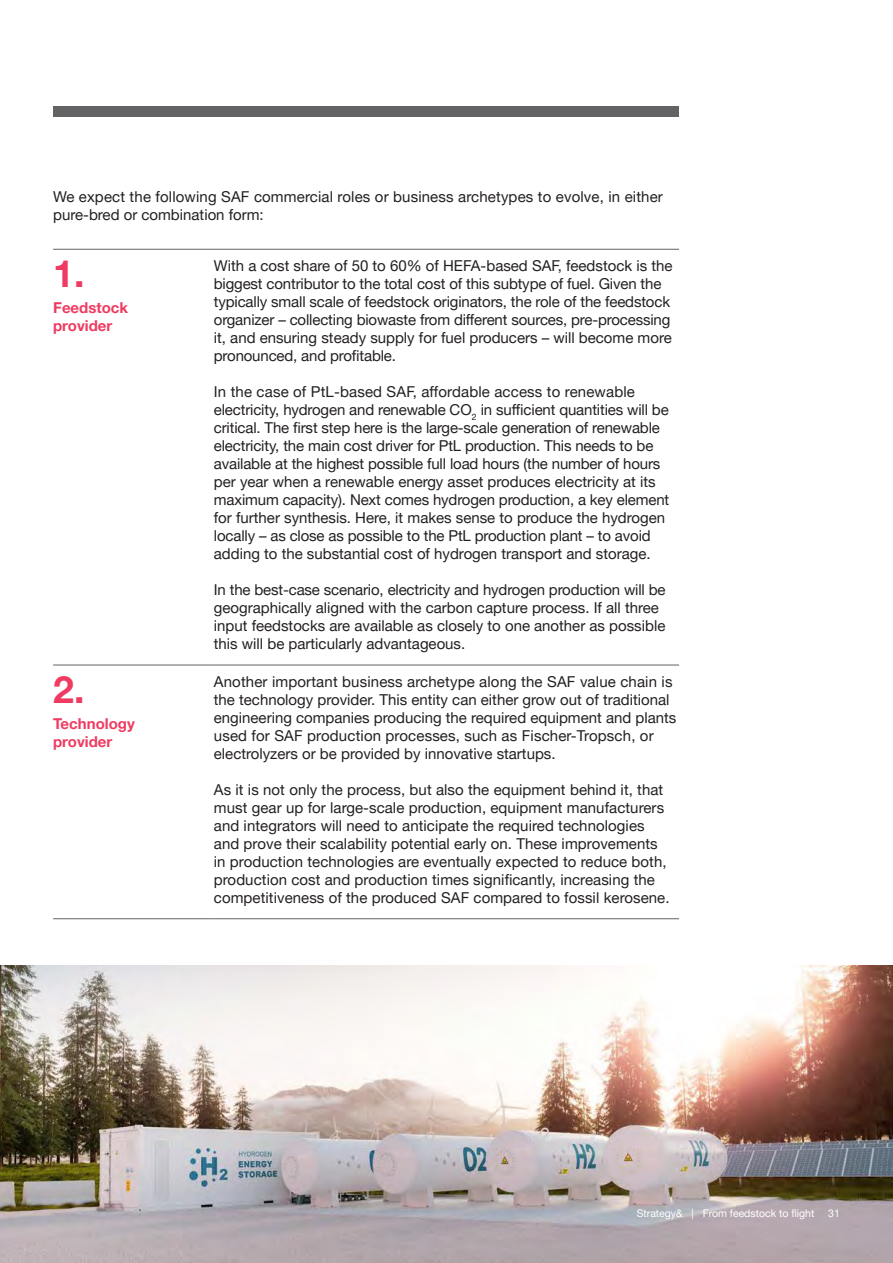
<style>
.page{position:relative;width:893px;height:1263px;background:#fff}
.page>*{position:absolute;margin:0;border:0;box-sizing:border-box;transform-origin:0 0}
.t1{font:700 37.5px "Helvetica Neue LT Pro";color:#ef3b62}
.Body_Text_10_12{font:15px/18px "Helvetica Neue LT Pro";color:#231f20}
.t2{font:700 15px/18px "Helvetica Neue LT Pro";color:#ef3b62}
.Footer_Right_7_9_5{font:10.5px "Helvetica Neue LT Pro";color:#fff}
</style>
<div class="page">
<div style="left:53px;top:106px;width:626px;height:11px;background:#636366"></div>
<hr style="left:53px;top:249px;width:161px;height:1px;background:#636366">
<hr style="left:214px;top:249px;width:465px;height:1px;background:#636366">
<hr style="left:53px;top:665px;width:161px;height:1px;background:#636366">
<hr style="left:214px;top:665px;width:465px;height:1px;background:#636366">
<hr style="left:53px;top:918px;width:161px;height:1px;background:#636366">
<hr style="left:214px;top:918px;width:465px;height:1px;background:#636366">
<img style="left:0;top:965px;width:893px;height:298px">
<p class="Body_Text_10_12" style="left:53px;top:187px;width:611px">We expect the following SAF commercial roles or business archetypes to evolve, in either pure-bred or combination form:</p>
<p class="t1" style="left:53px;top:250px;width:33px">1.</p>
<p class="t2" style="left:53px;top:299px;width:76px">Feedstock provider</p>
<p class="Body_Text_10_12" style="left:214px;top:256px;width:460px">With a cost share of 50 to 60% of HEFA-based SAF, feedstock is the biggest contributor to the total cost of this subtype of fuel. Given the typically small scale of feedstock originators, the role of the feedstock organizer – collecting biowaste from different sources, pre-processing it, and ensuring steady supply for fuel producers – will become more pronounced, and profitable.</p>
<p class="Body_Text_10_12" style="left:214px;top:382px;width:457px">In the case of PtL-based SAF, affordable access to renewable electricity, hydrogen and renewable CO<sub>2</sub> in sufficient quantities will be critical. The first step here is the large-scale generation of renewable electricity, the main cost driver for PtL production. This needs to be available at the highest possible full load hours (the number of hours per year when a renewable energy asset produces electricity at its maximum capacity). Next comes hydrogen production, a key element for further synthesis. Here, it makes sense to produce the hydrogen locally – as close as possible to the PtL production plant – to avoid adding to the substantial cost of hydrogen transport and storage.</p>
<p class="Body_Text_10_12" style="left:214px;top:580px;width:453px">In the best-case scenario, electricity and hydrogen production will be geographically aligned with the carbon capture process. If all three input feedstocks are available as closely to one another as possible this will be particularly advantageous.</p>
<p class="t1" style="left:53px;top:666px;width:33px">2.</p>
<p class="t2" style="left:53px;top:714px;width:83px">Technology provider</p>
<p class="Body_Text_10_12" style="left:214px;top:672px;width:464px">Another important business archetype along the SAF value chain is the technology provider. This entity can either grow out of traditional engineering companies producing the required equipment and plants used for SAF production processes, such as Fischer-Tropsch, or electrolyzers or be provided by innovative startups.</p>
<p class="Body_Text_10_12" style="left:214px;top:780px;width:457px">As it is not only the process, but also the equipment behind it, that must gear up for large-scale production, equipment manufacturers and integrators will need to anticipate the required technologies and prove their scalability potential early on. These improvements in production technologies are eventually expected to reduce both, production cost and production times significantly, increasing the competitiveness of the produced SAF compared to fossil kerosene.</p>
<p class="Footer_Right_7_9_5" style="left:637px;top:1207px;width:179px">Strategy&amp; | From feedstock to flight</p>
<p class="Footer_Right_7_9_5" style="left:828px;top:1207px;width:13px">31</p>
</div>
